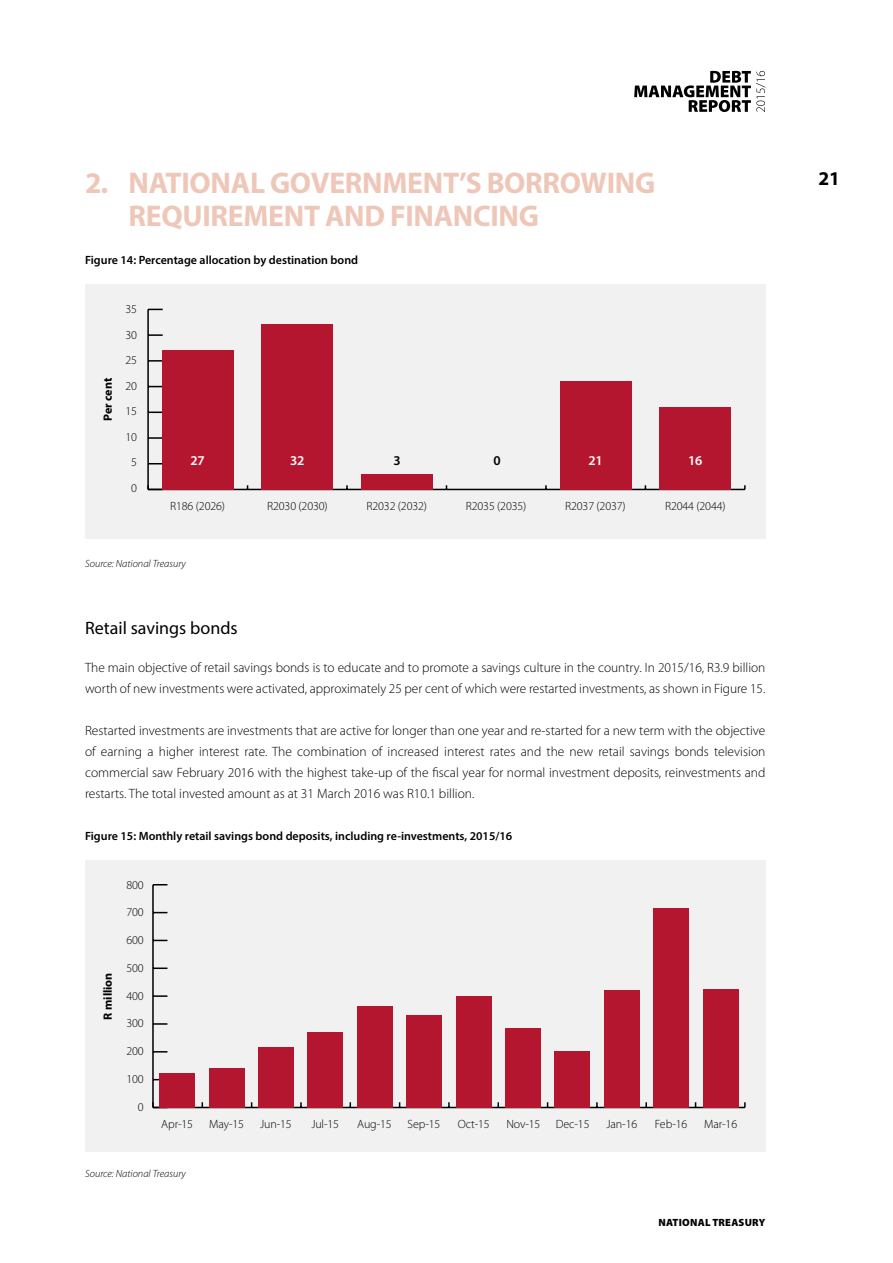
<style>
.page{position:relative;width:893px;height:1263px;background:#fff}
.page>*{position:absolute;margin:0;border:0;box-sizing:border-box;transform-origin:0 0}
.t1{font:700 30px/33px "Myriad Pro";letter-spacing:-.01em;color:#eec7b8}
.t2{font:700 19.5px "Myriad Pro";color:#000}
.t3{font:18px "Myriad Pro";color:#000}
.t4{font:300 13.5px/21px "Myriad Pro";color:#000}
.t5{font:600 13.5px "Myriad Pro";letter-spacing:-.01em;color:#fff}
.t6{font:600 13.5px "Myriad Pro";color:#000}
.t7{font:300 12px/25.5px "Myriad Pro";letter-spacing:-.01em;color:#000;text-align:center}
.t8{font:600 12px "Myriad Pro";color:#000}
.t9{font:700 12px "Myriad Pro";color:#000}
.t10{font:italic 300 10.5px "Myriad Pro";color:#000}
.t11{font:900 10.5px "Myriad Pro";letter-spacing:.02em;color:#000}
</style>
<div class="page">
<svg style="left:634px;top:71px;width:131px;height:41px"></svg>
<div style="left:85px;top:860px;width:680px;height:292px;background:#f1f1f2"></div>
<div style="left:85px;top:285px;width:680px;height:254px;background:#f1f1f2"></div>
<hr style="left:148px;top:489px;width:597px;height:1px;background:#000">
<hr style="left:147px;top:309px;width:2px;height:180px;background:#000">
<svg style="left:147px;top:485px;width:15px;height:5px"></svg>
<svg style="left:149px;top:463px;width:13px;height:1px"></svg>
<svg style="left:149px;top:437px;width:13px;height:2px"></svg>
<svg style="left:149px;top:411px;width:13px;height:2px"></svg>
<svg style="left:149px;top:386px;width:13px;height:1px"></svg>
<svg style="left:149px;top:360px;width:13px;height:2px"></svg>
<svg style="left:149px;top:334px;width:14px;height:2px"></svg>
<svg style="left:149px;top:309px;width:14px;height:1px"></svg>
<div style="left:162px;top:350px;width:71px;height:140px;background:#b5162f"></div>
<div style="left:261px;top:325px;width:72px;height:165px;background:#b5162f"></div>
<div style="left:361px;top:474px;width:72px;height:16px;background:#b5162f"></div>
<div style="left:560px;top:381px;width:72px;height:109px;background:#b5162f"></div>
<div style="left:660px;top:407px;width:71px;height:83px;background:#b5162f"></div>
<hr style="left:153px;top:1107px;width:592px;height:1px;background:#000">
<hr style="left:152px;top:885px;width:2px;height:222px;background:#000">
<svg style="left:152px;top:1102px;width:8px;height:6px"></svg>
<svg style="left:154px;top:1051px;width:13px;height:1px"></svg>
<svg style="left:154px;top:1023px;width:13px;height:2px"></svg>
<svg style="left:154px;top:995px;width:13px;height:2px"></svg>
<svg style="left:154px;top:967px;width:13px;height:2px"></svg>
<svg style="left:154px;top:940px;width:13px;height:1px"></svg>
<svg style="left:154px;top:912px;width:13px;height:1px"></svg>
<svg style="left:153px;top:884px;width:14px;height:1px"></svg>
<div style="left:160px;top:1073px;width:35px;height:35px;background:#b5162f"></div>
<div style="left:209px;top:1069px;width:35px;height:39px;background:#b5162f"></div>
<div style="left:258px;top:1047px;width:36px;height:61px;background:#b5162f"></div>
<div style="left:308px;top:1032px;width:35px;height:76px;background:#b5162f"></div>
<div style="left:357px;top:1007px;width:36px;height:101px;background:#b5162f"></div>
<div style="left:406px;top:1016px;width:36px;height:92px;background:#b5162f"></div>
<div style="left:456px;top:996px;width:35px;height:112px;background:#b5162f"></div>
<div style="left:505px;top:1029px;width:36px;height:79px;background:#b5162f"></div>
<div style="left:555px;top:1052px;width:35px;height:56px;background:#b5162f"></div>
<div style="left:604px;top:990px;width:35px;height:118px;background:#b5162f"></div>
<div style="left:653px;top:909px;width:36px;height:199px;background:#b5162f"></div>
<div style="left:703px;top:989px;width:35px;height:119px;background:#b5162f"></div>
<h1 class="t1" style="left:129px;top:165px;width:528px;text-indent:-44px">2. NATIONAL GOVERNMENT’S BORROWING<br>REQUIREMENT AND FINANCING</h1>
<p class="t8" style="left:85px;top:252px;width:275px">Figure 14: Percentage allocation by destination bond</p>
<p class="t9" style="left:100px;top:421px;width:44px;rotate:-90deg">Per cent</p>
<p class="t7" style="left:125px;top:297px;width:13px">35<br>30<br>25<br>20<br>15<br>10<br>5<br>0</p>
<p class="t5" style="left:190px;top:451px;width:16px">27</p>
<p class="t5" style="left:290px;top:451px;width:16px">32</p>
<p class="t6" style="left:394px;top:451px;width:9px">3</p>
<p class="t6" style="left:494px;top:451px;width:9px">0</p>
<p class="t5" style="left:588px;top:451px;width:16px">21</p>
<p class="t5" style="left:688px;top:451px;width:16px">16</p>
<p class="t7" style="left:170px;top:493px;width:56px">R186 (2026)</p>
<p class="t7" style="left:267px;top:493px;width:62px">R2030 (2030)</p>
<p class="t7" style="left:367px;top:493px;width:62px">R2032 (2032)</p>
<p class="t7" style="left:466px;top:493px;width:62px">R2035 (2035)</p>
<p class="t7" style="left:565px;top:493px;width:62px">R2037 (2037)</p>
<p class="t7" style="left:665px;top:493px;width:62px">R2044 (2044)</p>
<p class="t10" style="left:85px;top:558px;width:102px">Source: National Treasury</p>
<h3 class="t3" style="left:85px;top:617px;width:154px">Retail savings bonds</h3>
<p class="t4" style="left:85px;top:657px;width:682px">The main objective of retail savings bonds is to educate and to promote a savings culture in the country. In 2015/16, R3.9 billion worth of new investments were activated, approximately 25 per cent of which were restarted investments, as shown in Figure 15.</p>
<p class="t4" style="left:85px;top:720px;width:682px;text-align:justify">Restarted investments are investments that are active for longer than one year and re-started for a new term with the objective of earning a higher interest rate. The combination of increased interest rates and the new retail savings bonds television commercial saw February 2016 with the highest take-up of the fiscal year for normal investment deposits, reinvestments and restarts. The total invested amount as at 31 March 2016 was R10.1 billion.</p>
<p class="t8" style="left:85px;top:828px;width:429px">Figure 15: Monthly retail savings bond deposits, including re-investments, 2015/16</p>
<p class="t9" style="left:100px;top:1019px;width:48px;rotate:-90deg">R million</p>
<p class="t7" style="left:126px;top:872px;width:19px">800</p>
<p class="t7" style="left:126px;top:900px;width:19px">700</p>
<p class="t7" style="left:126px;top:927px;width:19px">600</p>
<p class="t7" style="left:126px;top:955px;width:19px">500</p>
<p class="t7" style="left:126px;top:983px;width:19px">400</p>
<p class="t7" style="left:126px;top:1011px;width:19px">300</p>
<p class="t7" style="left:126px;top:1039px;width:19px">200</p>
<p class="t7" style="left:126px;top:1066px;width:19px">100</p>
<p class="t7" style="left:138px;top:1094px;width:7px">0</p>
<p class="t7" style="left:311px;top:1112px;width:29px">Jul-15</p>
<p class="t7" style="left:607px;top:1112px;width:32px">Jan-16</p>
<p class="t7" style="left:357px;top:1112px;width:36px">Aug-15</p>
<p class="t7" style="left:655px;top:1112px;width:34px">Feb-16</p>
<p class="t7" style="left:161px;top:1112px;width:33px">Apr-15</p>
<p class="t7" style="left:458px;top:1112px;width:33px">Oct-15</p>
<p class="t7" style="left:408px;top:1112px;width:34px">Sep-15</p>
<p class="t7" style="left:704px;top:1112px;width:35px">Mar-16</p>
<p class="t7" style="left:260px;top:1112px;width:33px">Jun-15</p>
<p class="t7" style="left:556px;top:1112px;width:35px">Dec-15</p>
<p class="t7" style="left:209px;top:1112px;width:36px">May-15</p>
<p class="t7" style="left:506px;top:1112px;width:36px">Nov-15</p>
<p class="t10" style="left:85px;top:1168px;width:102px">Source: National Treasury</p>
<p class="t11" style="left:659px;top:1216px;width:108px">NATIONAL TREASURY</p>
<h2 class="t2" style="left:818px;top:165px;width:23px">21</h2>
</div>
